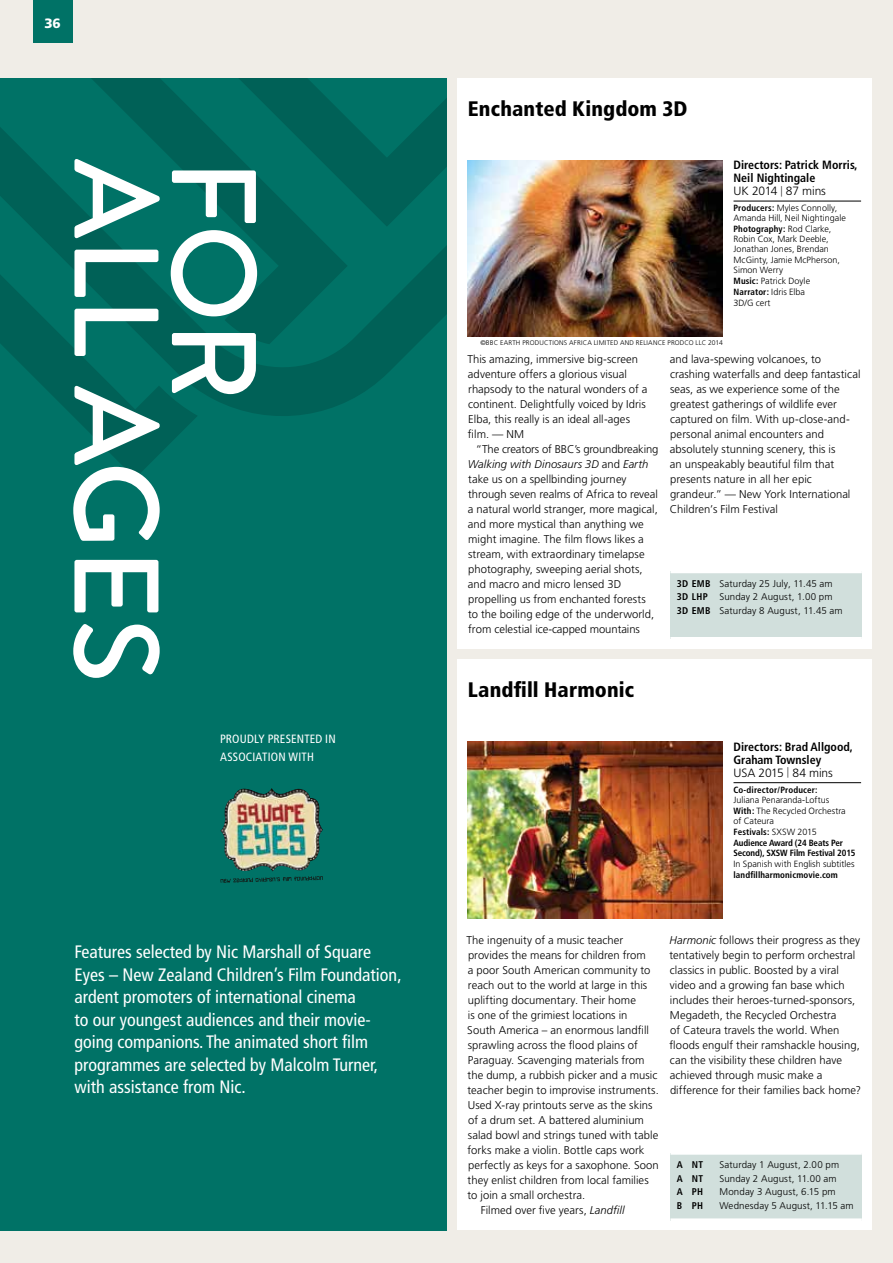
<style>
.page{position:relative;width:893px;height:1263px;background:#f0ede7}
.page>*{position:absolute;margin:0;border:0;box-sizing:border-box;transform-origin:0 0}
.t1{font:500 120px "Brandon Grotesque";letter-spacing:-.005em;color:#fff}
.t2{font:900 condensed 21px "Frutiger";letter-spacing:.005em;color:#000}
.t3{font:condensed 18px/22.5px "Frutiger";color:#fff}
.t4{font:900 13.5px "Frutiger";color:#fff}
.t5{font:700 condensed 12px/13.2px "Frutiger";color:#000}
.t6{font:condensed 12px/18px "Frutiger";letter-spacing:.015em;color:#fff}
.t7{font:300 11.25px/15px "Frutiger LT Pro";letter-spacing:.005em;color:#000}
.t8{font:italic 300 11.25px "Frutiger";color:#000}
.t9{font:300 9.75px/13.5px "Frutiger";letter-spacing:.01em;color:#000}
.t10{font:700 condensed 9.75px "Frutiger";letter-spacing:.02em;color:#000}
.t11{font:300 9px/10.2px "Frutiger LT Pro";color:#000}
.t12{font:700 condensed 9px "Frutiger";letter-spacing:.005em;color:#000}
.t13{font:700 condensed 9px/11.1px "Frutiger";letter-spacing:-.015em;color:#000}
.t14{font:300 6.75px "Frutiger";letter-spacing:.03em;color:#000}
.s1{font-weight:300;font-stretch:normal}
.s2{font-weight:300;font-size:10.5px}
.s3{font-family:"Frutiger";font-weight:700;font-stretch:condensed}
.s4{font-family:"Frutiger LT Pro";font-weight:300;font-stretch:normal}
.s5{font-family:"Frutiger LT Pro";font-style:normal}
.s6{font-weight:700;font-stretch:condensed}
.s7{font-family:"Frutiger";font-style:italic}
</style>
<div class="page">
<div style="left:0;top:78px;width:446px;height:1153px;background:#007266"></div>
<svg style="left:0;top:78px;width:446px;height:400px"></svg>
<div style="left:33px;top:0;width:40px;height:43px;background:#007266"></div>
<div style="left:457px;top:78px;width:415px;height:570px;background:#fff"></div>
<div style="left:457px;top:659px;width:415px;height:570px;background:#fff"></div>
<img style="left:220px;top:788px;width:52px;height:68px">
<hr style="left:733px;top:201px;width:128px;height:1px;background:#000">
<img style="left:468px;top:161px;width:255px;height:176px">
<div style="left:670px;top:571px;width:192px;height:68px;background:#d1dfdc"></div>
<hr style="left:670px;top:569px;width:192px;height:4px;background:#fff">
<hr style="left:670px;top:637px;width:192px;height:4px;background:#fff">
<hr style="left:733px;top:782px;width:128px;height:1px;background:#000">
<img style="left:468px;top:742px;width:255px;height:176px">
<div style="left:670px;top:1153px;width:192px;height:67px;background:#d1dfdc"></div>
<svg style="left:670px;top:1153px;width:192px;height:2px"></svg>
<svg style="left:670px;top:1218px;width:192px;height:3px"></svg>
<p class="t4" style="left:44px;top:15px;width:18px">36</p>
<h1 class="t1" style="left:199px;top:159px;width:525px;rotate:90deg">ALL AGES</h1>
<h1 class="t1" style="left:296px;top:159px;width:244px;rotate:90deg">FOR</h1>
<p class="t6" style="left:220px;top:730px;width:117px">PROUDLY PRESENTED IN<br>ASSOCIATION WITH</p>
<p class="t3" style="left:74px;top:941px;width:329px">Features selected by Nic Marshall of Square Eyes – New Zealand Children’s Film Foundation, ardent promoters of international cinema<br>to our youngest audiences and their movie&shy;going companions. The animated short film programmes are selected by Malcolm Turner, with assistance from Nic.</p>
<h2 class="t2" style="left:468px;top:96px;width:221px">Enchanted Kingdom 3D</h2>
<p class="t5" style="left:733px;top:158px;width:126px">Directors: Patrick Morris,<br>Neil Nightingale<br><span class="s1">UK 2014</span> <span class="s2">|</span> <span class="s1">87 mins</span></p>
<p class="t11" style="left:733px;top:203px;width:114px"><span class="s3">Producers:</span> Myles Connolly,<br>Amanda Hill, Neil Nightingale</p>
<p class="t12" style="left:733px;top:224px;width:99px">Photography: <span class="s4">Rod Clarke,</span></p>
<p class="t11" style="left:733px;top:234px;width:108px">Robin Cox, Mark Deeble,<br>Jonathan Jones, Brendan<br>McGinty, Jamie McPherson,<br>Simon Werry</p>
<p class="t11" style="left:733px;top:276px;width:78px"><span class="s3">Music:</span> Patrick Doyle</p>
<p class="t12" style="left:733px;top:286px;width:73px">Narrator: <span class="s4">Idris Elba</span></p>
<p class="t11" style="left:733px;top:298px;width:39px">3D/G cert</p>
<p class="t14" style="left:480px;top:339px;width:244px">©BBC EARTH PRODUCTIONS AFRICA LIMITED AND RELIANCE PRODCO LLC 2014</p>
<p class="t7" style="left:467px;top:352px;width:182px">This amazing, immersive big-screen adventure offers a glorious visual rhapsody to the natural wonders of a continent. Delightfully voiced by Idris<br>Elba, this really is an ideal all-ages film. — NM</p>
<p class="t7" style="left:476px;top:442px;width:184px">“The creators of BBC’s groundbreaking</p>
<p class="t8" style="left:468px;top:458px;width:182px">Walking with Dinosaurs 3D <span class="s5">and</span> Earth</p>
<p class="t7" style="left:468px;top:472px;width:191px">take us on a spellbinding journey through seven realms of Africa to reveal a natural world stranger, more magical, and more mystical than anything we might imagine. The film flows likes a stream, with extraordinary timelapse photography, sweeping aerial shots, and macro and micro lensed 3D propelling us from enchanted forests to the boiling edge of the underworld, from celestial ice-capped mountains</p>
<p class="t7" style="left:670px;top:352px;width:192px">and lava-spewing volcanoes, to crashing waterfalls and deep fantastical seas, as we experience some of the greatest gatherings of wildlife ever captured on film. With up-close-and&shy;personal animal encounters and absolutely stunning scenery, this is<br>an unspeakably beautiful film that presents nature in all her epic grandeur.” — New York International Children’s Film Festival</p>
<p class="t9" style="left:677px;top:577px;width:167px"><span class="s6">3D EMB</span> Saturday 25 July, 11.45 am<br><span class="s6">3D LHP</span> Sunday 2 August, 1.00 pm<br><span class="s6">3D EMB</span> Saturday 8 August, 11.45 am</p>
<h2 class="t2" style="left:468px;top:677px;width:168px">Landfill Harmonic</h2>
<p class="t5" style="left:733px;top:740px;width:121px">Directors: Brad Allgood,<br>Graham Townsley<br><span class="s1">USA 2015</span> <span class="s2">|</span> <span class="s1">84 mins</span></p>
<p class="t12" style="left:733px;top:784px;width:86px">Co-director/Producer:</p>
<p class="t11" style="left:733px;top:794px;width:114px;line-height:11.1px">Juliana Penaranda-Loftus<br><span class="s3">With:</span> The Recycled Orchestra</p>
<p class="t11" style="left:733px;top:816px;width:42px">of Cateura</p>
<p class="t13" style="left:733px;top:826px;width:111px">Festivals: <span class="s4">SXSW 2015<br></span>Audience Award (24 Beats Per</p>
<p class="t13" style="left:733px;top:847px;width:124px">Second), SXSW Film Festival 2015</p>
<p class="t11" style="left:733px;top:859px;width:123px">In Spanish with English subtitles</p>
<p class="t12" style="left:733px;top:870px;width:106px">landfillharmonicmovie.com</p>
<p class="t7" style="left:466px;top:933px;width:158px">The ingenuity of a music teacher</p>
<p class="t7" style="left:468px;top:948px;width:179px">provides the means for children from</p>
<p class="t7" style="left:468px;top:963px;width:184px">a poor South American community to</p>
<p class="t7" style="left:468px;top:978px;width:181px">reach out to the world at large in this</p>
<p class="t7" style="left:468px;top:993px;width:170px">uplifting documentary. Their home</p>
<p class="t7" style="left:468px;top:1008px;width:161px">is one of the grimiest locations in</p>
<p class="t7" style="left:467px;top:1023px;width:183px">South America – an enormous landfill</p>
<p class="t7" style="left:468px;top:1038px;width:172px">sprawling across the flood plains of</p>
<p class="t7" style="left:468px;top:1053px;width:178px">Paraguay. Scavenging materials from</p>
<p class="t7" style="left:468px;top:1068px;width:191px">the dump, a rubbish picker and a music</p>
<p class="t7" style="left:468px;top:1083px;width:193px">teacher begin to improvise instruments.</p>
<p class="t7" style="left:468px;top:1098px;width:186px">Used X-ray printouts serve as the skins</p>
<p class="t7" style="left:468px;top:1113px;width:177px">of a drum set. A battered aluminium</p>
<p class="t7" style="left:468px;top:1128px;width:192px">salad bowl and strings tuned with table</p>
<p class="t7" style="left:468px;top:1143px;width:178px">forks make a violin. Bottle caps work</p>
<p class="t7" style="left:468px;top:1158px;width:192px">perfectly as keys for a saxophone. Soon</p>
<p class="t7" style="left:468px;top:1173px;width:183px">they enlist children from local families</p>
<p class="t7" style="left:468px;top:1188px;width:119px">to join a small orchestra.</p>
<p class="t7" style="left:481px;top:1203px;width:145px">Filmed over five years, <span class="s7">Landfill</span></p>
<p class="t7" style="left:669px;top:933px;width:193px"><span class="s7">Harmonic</span> follows their progress as they tentatively begin to perform orchestral classics in public. Boosted by a viral video and a growing fan base which includes their heroes-turned-sponsors, Megadeth, the Recycled Orchestra<br>of Cateura travels the world. When floods engulf their ramshackle housing, can the visibility these children have achieved through music make a difference for their families back home?</p>
<p class="t10" style="left:677px;top:1159px;width:28px">A NT</p>
<p class="t9" style="left:719px;top:1158px;width:121px">Saturday 1 August, 2.00 pm</p>
<p class="t10" style="left:677px;top:1172px;width:28px">A NT</p>
<p class="t9" style="left:719px;top:1171px;width:119px">Sunday 2 August, 11.00 am</p>
<p class="t10" style="left:677px;top:1186px;width:28px">A PH</p>
<p class="t9" style="left:719px;top:1185px;width:118px">Monday 3 August, 6.15 pm</p>
<p class="t10" style="left:677px;top:1199px;width:28px">B PH</p>
<p class="t9" style="left:719px;top:1198px;width:136px">Wednesday 5 August, 11.15 am</p>
</div>
